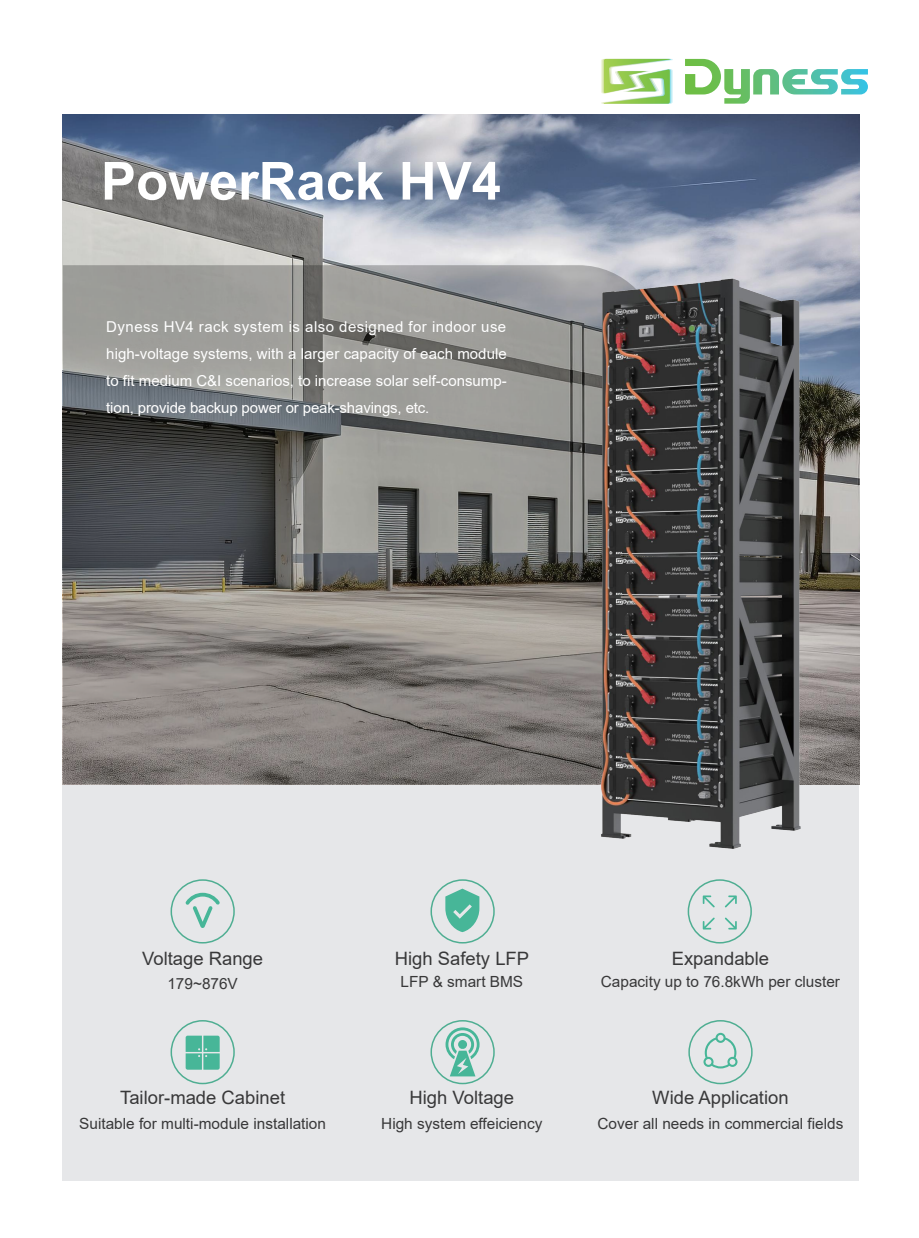
<style>
.page{position:relative;width:919px;height:1238px;background:#fff}
.page>*{position:absolute;margin:0;border:0;box-sizing:border-box;transform-origin:0 0}
.t1{font:700 52.5px "Arial";color:#fff}
.t2{font:18.45px "Arial";color:#383839}
.t3{font:15.3px "Arial";color:#383839}
.t4{font:15px/27px "Arial";letter-spacing:-.01em;color:#fff;text-align:justify}
</style>
<div class="page">
<div style="left:63px;top:784px;width:796px;height:396px;background:#e6e7e9"></div>
<svg style="left:685px;top:59px;width:182px;height:45px"></svg>
<svg style="left:601px;top:59px;width:71px;height:45px"></svg>
<img style="left:63px;top:115px;width:796px;height:150px">
<svg style="left:63px;top:265px;width:408px;height:519px;background:#7f7d7a"></svg>
<img style="left:471px;top:250px;width:389px;height:636px">
<div style="left:170px;top:879px;width:65px;height:64px;border:2px solid #4fae92;border-radius:50%"></div>
<div style="left:170px;top:1019px;width:65px;height:65px;border:2px solid #4fae92;border-radius:50%"></div>
<div style="left:430px;top:1019px;width:64px;height:65px;border:2px solid #4fae92;border-radius:50%"></div>
<div style="left:688px;top:1019px;width:64px;height:65px;border:2px solid #4fae92;border-radius:50%"></div>
<div style="left:430px;top:879px;width:64px;height:64px;border:2px solid #4fae92;border-radius:50%"></div>
<div style="left:687px;top:879px;width:64px;height:64px;border:2px solid #4fae92;border-radius:50%"></div>
<svg style="left:185px;top:892px;width:35px;height:35px"></svg>
<svg style="left:445px;top:888px;width:34px;height:44px"></svg>
<svg style="left:702px;top:895px;width:34px;height:34px"></svg>
<svg style="left:186px;top:1035px;width:34px;height:34px"></svg>
<svg style="left:445px;top:1027px;width:34px;height:49px"></svg>
<svg style="left:703px;top:1032px;width:34px;height:36px"></svg>
<h1 class="t1" style="left:101px;top:144px;width:401px">PowerRack HV4</h1>
<p class="t4" style="left:106px;top:313px;width:402px">Dyness HV4 rack system is also designed for indoor use high-voltage systems, with a larger capacity of each module to fit medium C&amp;I scenarios, to increase solar self-consump&shy;tion, provide backup power or peak-shavings, etc.</p>
<p class="t2" style="left:142px;top:945px;width:122px">Voltage Range</p>
<p class="t3" style="left:167px;top:972px;width:72px">179~876V</p>
<p class="t2" style="left:120px;top:1084px;width:166px">Tailor-made Cabinet</p>
<p class="t3" style="left:79px;top:1112px;width:248px">Suitable for multi-module installation</p>
<p class="t2" style="left:395px;top:945px;width:136px">High Safety LFP</p>
<p class="t3" style="left:400px;top:971px;width:124px">LFP &amp; smart BMS</p>
<p class="t2" style="left:409px;top:1084px;width:106px">High Voltage</p>
<p class="t3" style="left:381px;top:1112px;width:163px">High system effeiciency</p>
<p class="t2" style="left:671px;top:945px;width:99px">Expandable</p>
<p class="t3" style="left:601px;top:971px;width:241px">Capacity up to 76.8kWh per cluster</p>
<p class="t2" style="left:652px;top:1084px;width:138px">Wide Application</p>
<p class="t3" style="left:597px;top:1112px;width:247px">Cover all needs in commercial fields</p>
</div>
